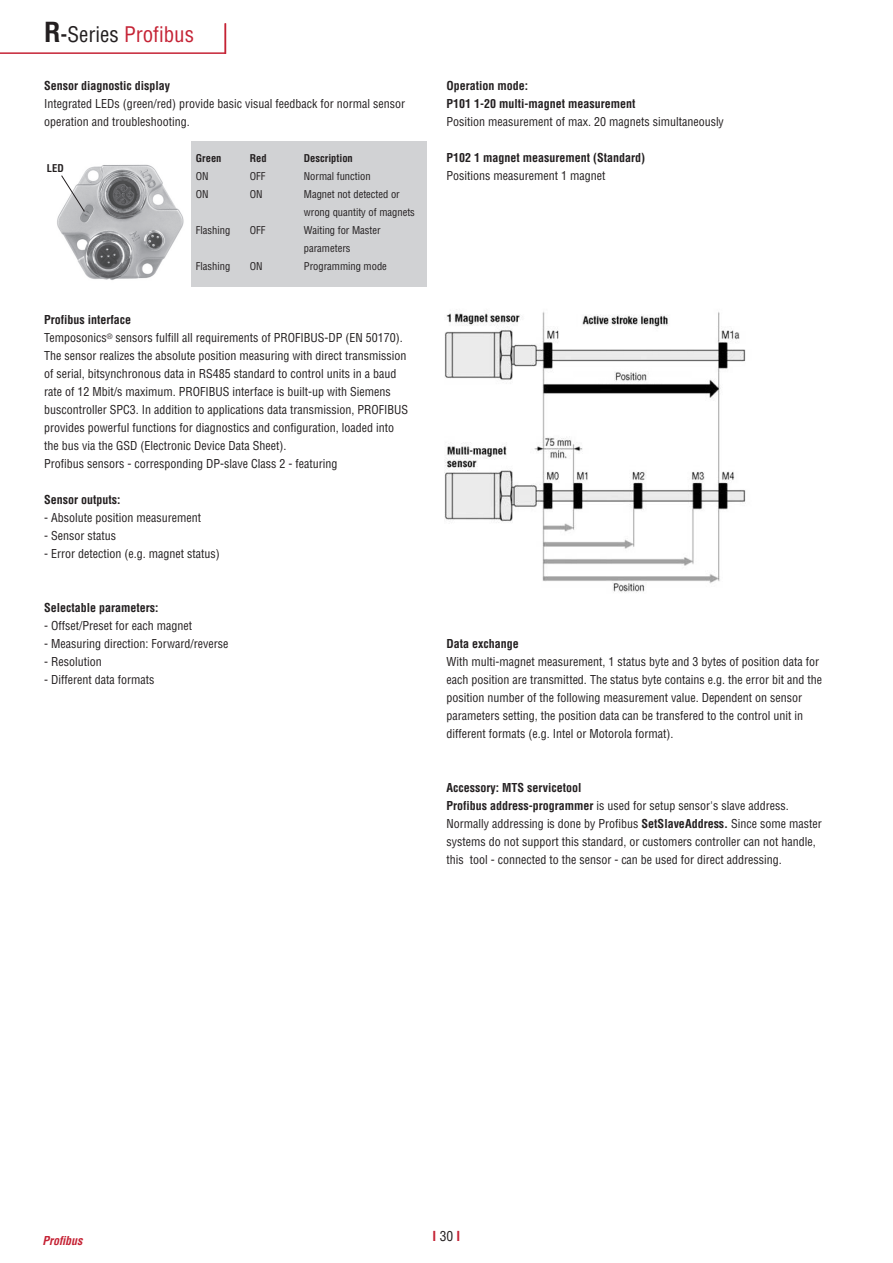
<style>
.page{position:relative;width:893px;height:1263px;background:#fff}
.page>*{position:absolute;margin:0;border:0;box-sizing:border-box;transform-origin:0 0}
.t1{font:condensed 21px "Helvetica LT Std";color:#c52335}
.t2{font:700 condensed 13.5px "Helvetica LT Std";color:#c52335}
.t3{font:condensed 12px/18px "Helvetica LT Std";color:#231f20}
.t4{font:700 condensed 12px/18px "Helvetica LT Std";color:#231f20}
.t5{font:italic 700 condensed 12px "Helvetica LT Std";color:#c52335}
.t6{font:condensed 10.5px/18px "Helvetica LT Std";color:#231f20}
.t7{font:700 condensed 10.5px "Helvetica LT Std";color:#231f20}
.s1{font-weight:700;font-size:27px;color:#231f20}
.s2{font-weight:700;color:#231f20}
.s3{color:#231f20}
.s4{font-weight:700}
.s5{font-weight:400;color:#231f20}
</style>
<div class="page">
<img style="left:445px;top:311px;width:301px;height:282px">
<div style="left:191px;top:141px;width:236px;height:145px;background:#d1d2d4"></div>
<hr style="left:0;top:52px;width:225px;height:2px;background:#c52335">
<hr style="left:225px;top:23px;width:1px;height:31px;background:#c52335">
<img style="left:57px;top:164px;width:127px;height:116px">
<svg style="left:61px;top:175px;width:24px;height:37px"></svg>
<h1 class="t1" style="left:44px;top:26px;width:152px"><span class="s1">R</span><span class="s2">-</span><span class="s3">Series</span> Profibus</h1>
<p class="t4" style="left:44px;top:78px;width:127px">Sensor diagnostic display</p>
<p class="t3" style="left:44px;top:95px;width:362px">Integrated LEDs (green/red) provide basic visual feedback for normal sensor operation and troubleshooting.</p>
<p class="t7" style="left:196px;top:154px;width:27px">Green</p>
<p class="t7" style="left:250px;top:154px;width:18px">Red</p>
<p class="t7" style="left:304px;top:154px;width:50px">Description</p>
<p class="t6" style="left:196px;top:168px;width:14px">ON</p>
<p class="t6" style="left:250px;top:168px;width:17px">OFF</p>
<p class="t6" style="left:304px;top:168px;width:68px">Normal function</p>
<p class="t6" style="left:196px;top:186px;width:14px">ON</p>
<p class="t6" style="left:250px;top:186px;width:14px">ON</p>
<p class="t6" style="left:304px;top:186px;width:113px">Magnet not detected or wrong quantity of magnets</p>
<p class="t6" style="left:196px;top:222px;width:36px">Flashing</p>
<p class="t6" style="left:250px;top:222px;width:17px">OFF</p>
<p class="t6" style="left:304px;top:222px;width:78px">Waiting for Master parameters</p>
<p class="t6" style="left:196px;top:258px;width:36px">Flashing</p>
<p class="t6" style="left:250px;top:258px;width:14px">ON</p>
<p class="t6" style="left:304px;top:258px;width:85px">Programming mode</p>
<p class="t7" style="left:47px;top:164px;width:18px">LED</p>
<p class="t3" style="left:44px;top:311px;width:365px"><span class="s4">Profibus interface<br></span>Temposonics<sup>®</sup> sensors fulfill all requirements of PROFIBUS-DP (EN 50170).<br>The sensor realizes the absolute position measuring with direct transmission of serial, bitsynchronous data in RS485 standard to control units in a baud rate of 12 Mbit/s maximum. PROFIBUS interface is built-up with Siemens buscontroller SPC3. In addition to applications data transmission, PROFIBUS provides powerful functions for diagnostics and configuration, loaded into the bus via the GSD (Electronic Device Data Sheet).<br>Profibus sensors - corresponding DP-slave Class 2 - featuring</p>
<p class="t4" style="left:44px;top:492px;width:78px">Sensor outputs:</p>
<p class="t3" style="left:44px;top:509px;width:158px">- Absolute position measurement</p>
<p class="t3" style="left:44px;top:527px;width:73px">- Sensor status</p>
<p class="t3" style="left:44px;top:545px;width:177px">- Error detection (e.g. magnet status)</p>
<p class="t4" style="left:44px;top:600px;width:116px">Selectable parameters:</p>
<p class="t3" style="left:44px;top:617px;width:149px">- Offset/Preset for each magnet</p>
<p class="t3" style="left:44px;top:635px;width:186px">- Measuring direction: Forward/reverse</p>
<p class="t3" style="left:44px;top:653px;width:59px">- Resolution</p>
<p class="t3" style="left:44px;top:671px;width:112px">- Different data formats</p>
<p class="t4" style="left:446px;top:78px;width:191px">Operation mode:<br>P101 1-20 multi-magnet measurement</p>
<p class="t3" style="left:446px;top:113px;width:279px">Position measurement of max. 20 magnets simultaneously</p>
<p class="t4" style="left:446px;top:150px;width:200px">P102 1 magnet measurement (Standard)</p>
<p class="t3" style="left:446px;top:167px;width:160px">Positions measurement 1 magnet</p>
<p class="t4" style="left:446px;top:636px;width:74px">Data exchange</p>
<p class="t3" style="left:446px;top:653px;width:377px">With multi-magnet measurement, 1 status byte and 3 bytes of position data for each position are transmitted. The status byte contains e.g. the error bit and the position number of the following measurement value. Dependent on sensor parameters setting, the position data can be transfered to the control unit in different formats (e.g. Intel or Motorola format).</p>
<p class="t3" style="left:446px;top:779px;width:377px"><span class="s4">Accessory: MTS servicetool<br>Profibus address-programmer</span> is used for setup sensor's slave address.<br>Normally addressing is done by Profibus <span class="s4">SetSlaveAddress.</span> Since some master systems do not support this standard, or customers controller can not handle, this tool - connected to the sensor - can be used for direct addressing.</p>
<p class="t5" style="left:43px;top:1235px;width:41px">Profibus</p>
<p class="t2" style="left:433px;top:1230px;width:29px">I<span class="s5">30</span>I</p>
</div>
